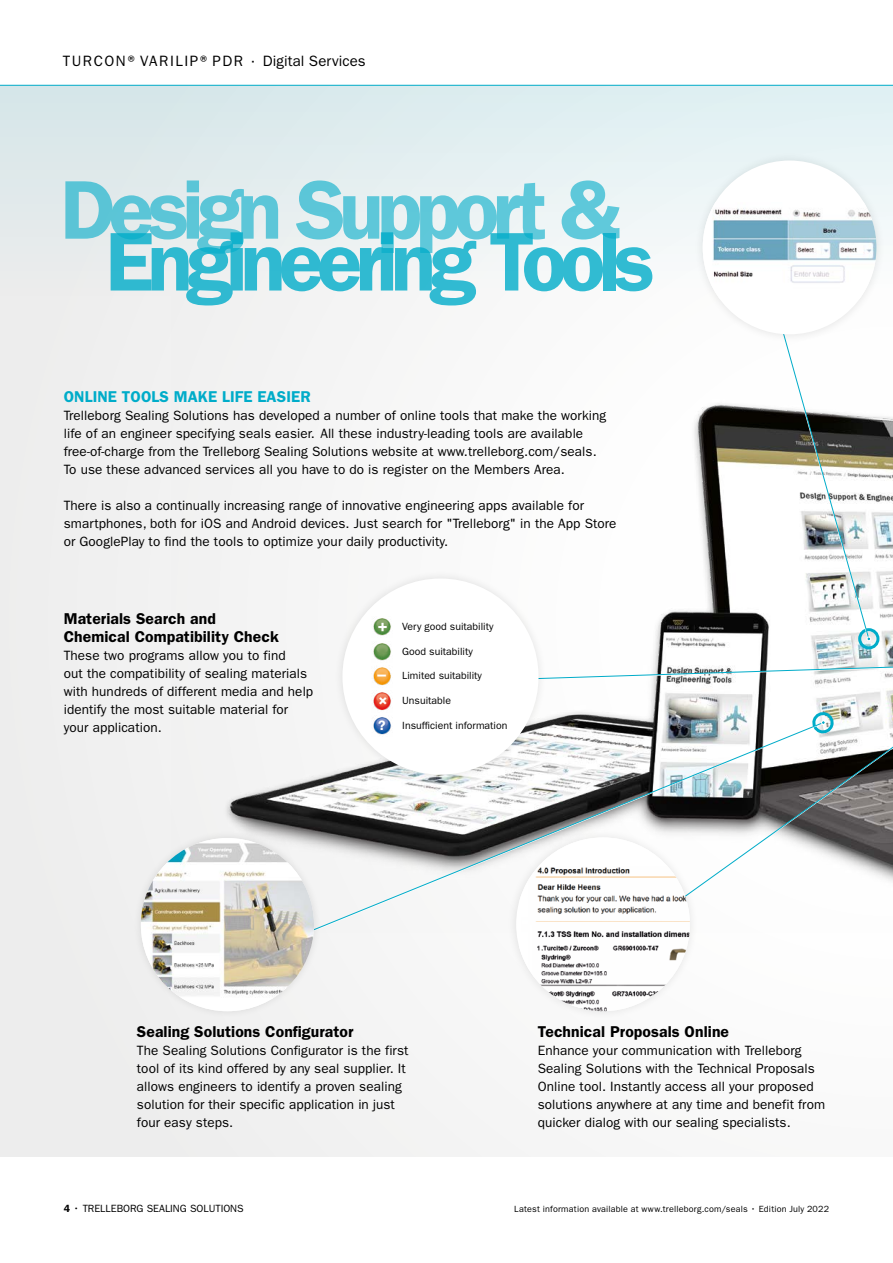
<style>
.page{position:relative;width:893px;height:1263px;background:#fff}
.page>*{position:absolute;margin:0;border:0;box-sizing:border-box;transform-origin:0 0}
.t1{font:600 83.55px "ITC Franklin Gothic Std";letter-spacing:-.08em;color:#00acc9}
.t2{font:600 17.25px "ITC Franklin Gothic Std";color:#fff}
.t3{font:600 15.75px/18px "ITC Franklin Gothic Std";letter-spacing:.005em;color:#000}
.t4{font:600 15.75px "ITC Franklin Gothic Std";letter-spacing:.005em;color:#00acc9}
.t5{font:15px "ITC Franklin Gothic Std";letter-spacing:.045em;color:#000}
.t6{font:600 13.8px "ITC Franklin Gothic Std";color:#fff}
.t7{font:13.5px/18px "ITC Franklin Gothic Std";letter-spacing:.005em;color:#000}
.t8{font:10.5px "ITC Franklin Gothic Std";color:#000}
.t9{font:10.35px "ITC Franklin Gothic Std";color:#000}
.t10{font:9px "ITC Franklin Gothic Std";letter-spacing:.02em;color:#000}
.s1{font-weight:600}
</style>
<div class="page">
<div style="left:0;top:85px;width:893px;height:1072px;background:#f0f0f0"></div>
<div style="left:0;top:85px;width:893px;height:214px;background:linear-gradient(to bottom,#daebee,#f3f3f3)"></div>
<img style="left:171px;top:297px;width:722px;height:533px">
<hr style="left:0;top:85px;width:893px;height:1px;background:#00acc9">
<div style="left:858px;top:628px;width:21px;height:21px;border:3px solid #00acc9;border-radius:50%"></div>
<svg style="left:769px;top:343px;width:102px;height:298px"></svg>
<svg style="left:547px;top:665px;width:346px;height:17px"></svg>
<svg style="left:609px;top:715px;width:284px;height:236px"></svg>
<svg style="left:305px;top:721px;width:519px;height:213px"></svg>
<svg style="left:809px;top:709px;width:28px;height:26px"></svg>
<div style="left:507px;top:828px;width:192px;height:192px;background:#000;opacity:.1"></div>
<img style="left:519px;top:837px;width:171px;height:174px">
<div style="left:694px;top:152px;width:191px;height:191px;background:#000;opacity:.1"></div>
<div style="left:703px;top:161px;width:173px;height:173px;background:#fff;border-radius:50%"></div>
<img style="left:703px;top:202px;width:173px;height:97px">
<div style="left:133px;top:830px;width:189px;height:189px;background:#f0f0f0"></div>
<img style="left:141px;top:838px;width:173px;height:173px;border-radius:87px">
<div style="left:334px;top:570px;width:213px;height:213px;background:#000;opacity:.1"></div>
<div style="left:342px;top:578px;width:197px;height:197px;background:#fff;border-radius:50%"></div>
<img style="left:373px;top:618px;width:18px;height:18px">
<img style="left:373px;top:643px;width:18px;height:18px">
<img style="left:373px;top:667px;width:18px;height:19px">
<img style="left:373px;top:692px;width:18px;height:19px">
<img style="left:373px;top:717px;width:18px;height:18px">
<svg style="left:377px;top:695px;width:12px;height:12px"></svg>
<p class="t5" style="left:63px;top:52px;width:304px">TURCON®VARILIP®PDR · Digital Services</p>
<h1 class="t1" style="left:60px;top:161px;width:562px">Design Support &amp;</h1>
<h1 class="t1" style="left:105px;top:212px;width:551px">Engineering Tools</h1>
<p class="t4" style="left:64px;top:387px;width:248px">ONLINE TOOLS MAKE LIFE EASIER</p>
<p class="t7" style="left:64px;top:406px;width:544px">Trelleborg Sealing Solutions has developed a number of online tools that make the working life of an engineer specifying seals easier. All these industry-leading tools are available free-of-charge from the Trelleborg Sealing Solutions website at www.trelleborg.com/seals.<br>To use these advanced services all you have to do is register on the Members Area.</p>
<p class="t7" style="left:64px;top:496px;width:554px">There is also a continually increasing range of innovative engineering apps available for smartphones, both for iOS and Android devices. Just search for "Trelleborg" in the App Store or GooglePlay to find the tools to optimize your daily productivity.</p>
<p class="t3" style="left:64px;top:609px;width:217px">Materials Search and<br>Chemical Compatibility Check</p>
<p class="t7" style="left:64px;top:646px;width:251px">These two programs allow you to find<br>out the compatibility of sealing materials with hundreds of different media and help identify the most suitable material for your application.</p>
<p class="t2" style="left:377px;top:616px;width:12px">+</p>
<p class="t2" style="left:377px;top:664px;width:10px">–</p>
<p class="t6" style="left:378px;top:717px;width:9px">?</p>
<p class="t8" style="left:402px;top:620px;width:93px">Very good suitability</p>
<p class="t8" style="left:402px;top:645px;width:72px">Good suitability</p>
<p class="t9" style="left:402px;top:669px;width:81px">Limited suitability</p>
<p class="t8" style="left:402px;top:694px;width:50px">Unsuitable</p>
<p class="t8" style="left:402px;top:719px;width:107px">Insufficient information</p>
<p class="t3" style="left:137px;top:1022px;width:218px">Sealing Solutions Configurator</p>
<p class="t7" style="left:137px;top:1041px;width:273px">The Sealing Solutions Configurator is the first tool of its kind offered by any seal supplier. It allows engineers to identify a proven sealing solution for their specific application in just four easy steps.</p>
<p class="t3" style="left:538px;top:1022px;width:193px">Technical Proposals Online</p>
<p class="t7" style="left:538px;top:1041px;width:289px">Enhance your communication with Trelleborg Sealing Solutions with the Technical Proposals Online tool. Instantly access all your proposed solutions anywhere at any time and benefit from quicker dialog with our sealing specialists.</p>
<p class="t8" style="left:64px;top:1202px;width:181px"><span class="s1">4</span> • TRELLEBORG SEALING SOLUTIONS</p>
<p class="t10" style="left:514px;top:1204px;width:316px">Latest information available at www.trelleborg.com/seals • Edition July 2022</p>
</div>
